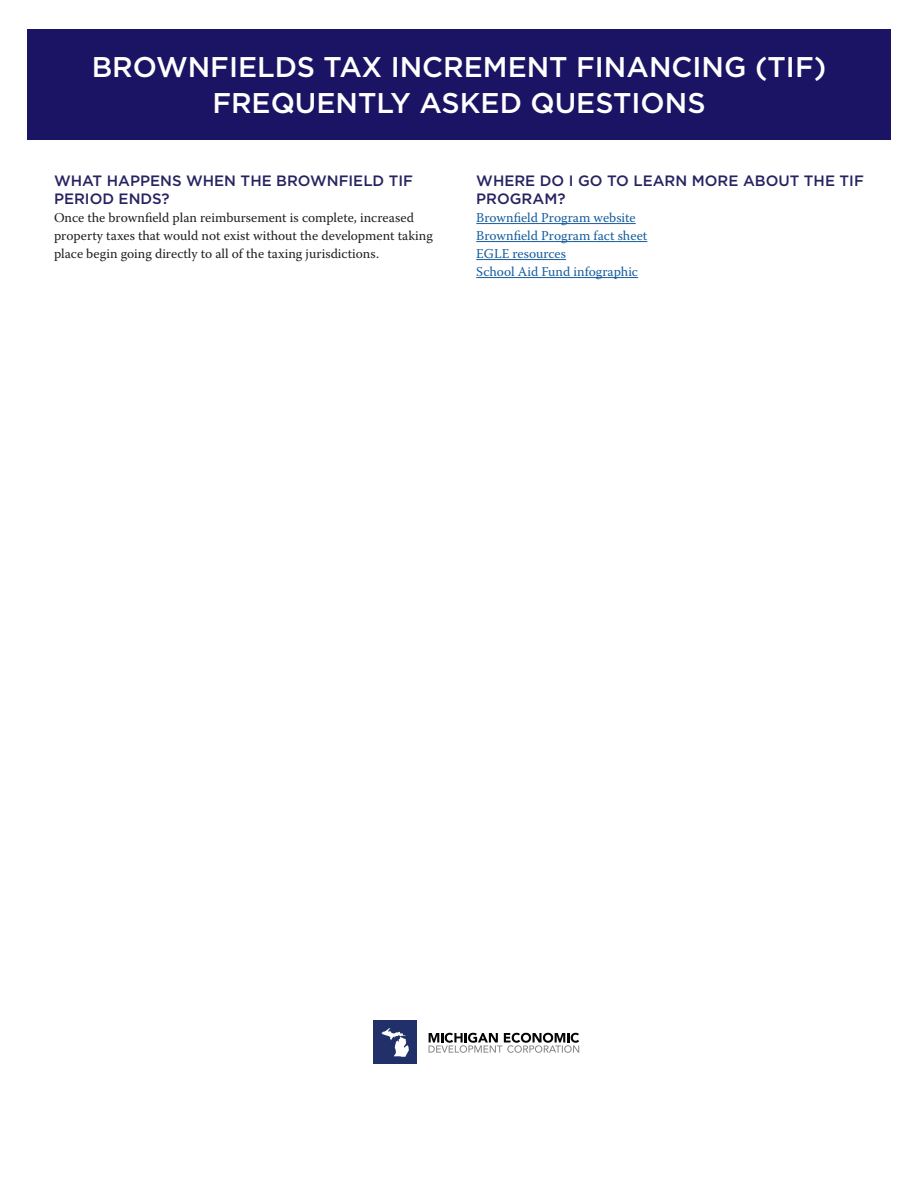
<style>
.page{position:relative;width:918px;height:1188px;background:#fff}
.page>*{position:absolute;margin:0;border:0;box-sizing:border-box;transform-origin:0 0}
.t1{font:500 28.5px/36px "Gotham";color:#fff;text-align:center}
.t2{font:500 15px/18px "Gotham";color:#272361}
.t3{font:13.5px/18px "Warnock Pro";color:#231f20}
.t4{font:13.5px "Warnock Pro";color:#175d9e}
</style>
<div class="page">
<div style="left:27px;top:29px;width:864px;height:110px;background:#1b1464"></div>
<div style="left:373px;top:1021px;width:44px;height:43px;background:#213068"></div>
<svg style="left:381px;top:1028px;width:28px;height:29px"></svg>
<svg style="left:429px;top:1033px;width:150px;height:20px"></svg>
<hr style="left:476px;top:223px;width:160px;height:1px;background:#175d9e">
<hr style="left:476px;top:241px;width:171px;height:1px;background:#175d9e">
<hr style="left:476px;top:259px;width:90px;height:1px;background:#175d9e">
<hr style="left:476px;top:277px;width:162px;height:1px;background:#175d9e">
<p class="t1" style="left:92px;top:48px;width:736px">BROWNFIELDS TAX INCREMENT FINANCING (TIF)<br>FREQUENTLY ASKED QUESTIONS</p>
<p class="t2" style="left:54px;top:171px;width:361px">WHAT HAPPENS WHEN THE BROWNFIELD TIF<br>PERIOD ENDS?</p>
<p class="t3" style="left:54px;top:208px;width:380px">Once the brownfield plan reimbursement is complete, increased property taxes that would not exist without the development taking place begin going directly to all of the taxing jurisdictions.</p>
<p class="t2" style="left:476px;top:171px;width:389px">WHERE DO I GO TO LEARN MORE ABOUT THE TIF<br>PROGRAM?</p>
<p class="t4" style="left:476px;top:209px;width:161px">Brownfield Program website</p>
<p class="t4" style="left:476px;top:227px;width:173px">Brownfield Program fact sheet</p>
<p class="t4" style="left:476px;top:245px;width:91px">EGLE resources</p>
<p class="t4" style="left:476px;top:263px;width:163px">School Aid Fund infographic</p>
</div>
